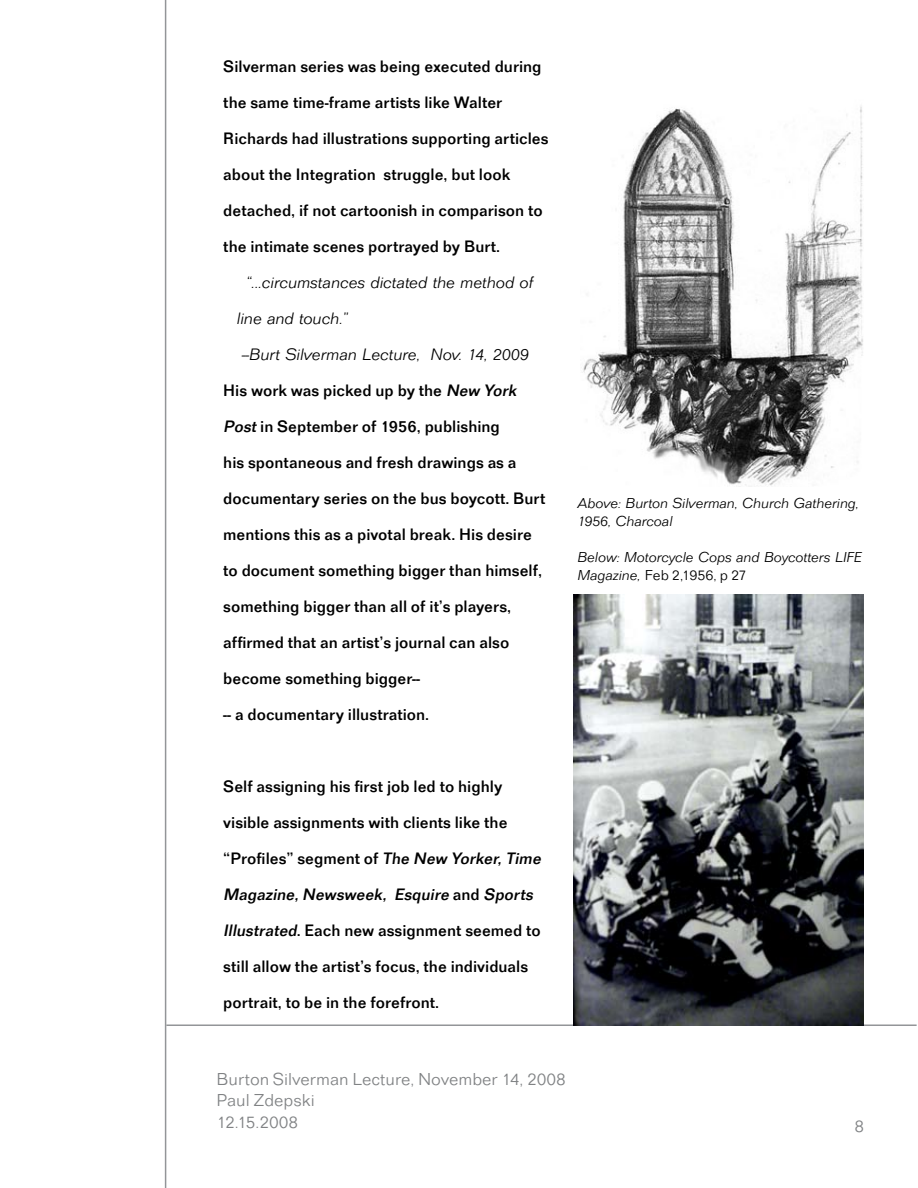
<style>
.page{position:relative;width:918px;height:1188px;background:#fff}
.page>*{position:absolute;margin:0;border:0;box-sizing:border-box;transform-origin:0 0}
.t1{font:18px/21.6px "Folio T Ligh";color:#808284}
.t2{font:500 17.25px/36px "Folio T";color:#010101}
.t3{font:17.25px/36px "Folio T Ligh Ital";color:#010101}
.t4{font:15px/18px "Folio T Ligh Ital";color:#010101}
.t5{font:15px "Folio T Ligh";letter-spacing:-.005em;color:#010101}
.s1{font-style:italic}
.s2{font-family:"Folio T Ligh Ital"}
</style>
<div class="page">
<hr style="left:165px;top:0;width:1px;height:1188px;background:#939598">
<hr style="left:166px;top:1024px;width:751px;height:2px;background:#939598">
<img style="left:582px;top:106px;width:281px;height:381px">
<img style="left:573px;top:594px;width:291px;height:432px">
<p class="t2" style="left:223px;top:48px;width:327px">Silverman series was being executed during the same time-frame artists like Walter Richards had illustrations supporting articles about the Integration struggle, but look detached, if not cartoonish in comparison to the intimate scenes portrayed by Burt.</p>
<p class="t3" style="left:237px;top:264px;width:298px;text-indent:9px">“...circumstances dictated the method of line and touch.”<br>--Burt Silverman Lecture, Nov. 14, 2009</p>
<p class="t2" style="left:223px;top:372px;width:324px">His work was picked up by the <span class="s1">New York Post</span>in September of 1956, publishing<br>his spontaneous and fresh drawings as a documentary series on the bus boycott. Burt mentions this as a pivotal break. His desire to document something bigger than himself, something bigger than all of it’s players, affirmed that an artist’s journal can also become something bigger--<br>-- a documentary illustration.</p>
<p class="t2" style="left:223px;top:768px;width:322px">Self assigning his first job led to highly visible assignments with clients like the “Profiles” segment of The <span class="s1">New Yorker,Time Magazine,Newsweek, Esquire</span> a n d <span class="s1">Sports Illustrated</span>. Each new assignment seemed to still allow the artist’s focus, the individuals portrait, to be in the forefront.</p>
<p class="t4" style="left:578px;top:494px;width:283px">Above: Burton Silverman, Church Gathering,<br>1956, Charcoal</p>
<p class="t4" style="left:578px;top:548px;width:286px">Below: Motorcycle Cops and Boycotters LIFE</p>
<p class="t5" style="left:578px;top:567px;width:171px"><span class="s2">Magazine,</span> Feb 2,1956, p 27</p>
<p class="t1" style="left:217px;top:1068px;width:351px">Burton Silverman Lecture, November 14, 2008<br>Paul Zdepski<br>12.15.2008</p>
<p class="t1" style="left:855px;top:1115px;width:11px">8</p>
</div>
